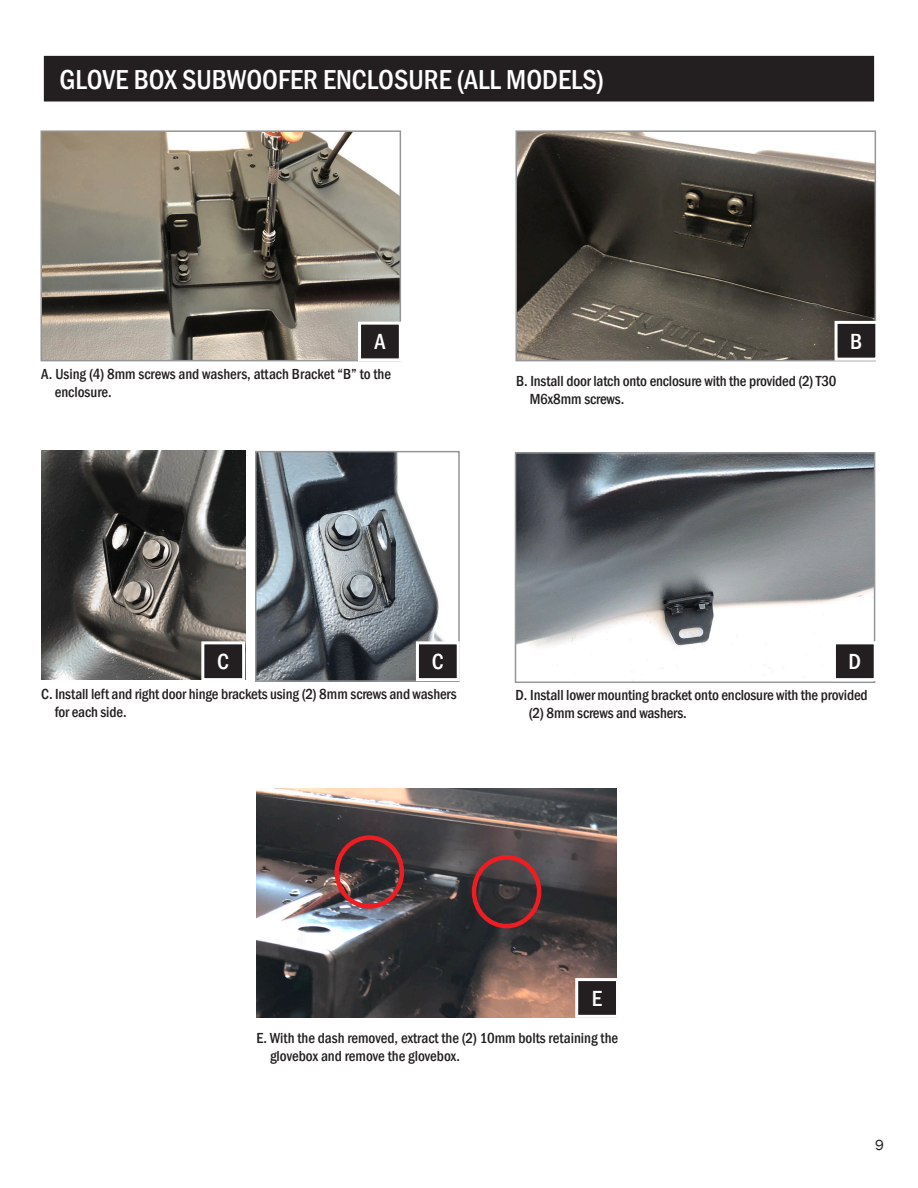
<style>
.page{position:relative;width:918px;height:1188px;background:#fff}
.page>*{position:absolute;margin:0;border:0;box-sizing:border-box;transform-origin:0 0}
.t1{font:500 condensed 28.2px "Franklin Gothic";color:#fff}
.t2{font:500 condensed 22.5px "Franklin Gothic";color:#fff}
.t3{font:500 condensed 15px/18px "Franklin Gothic";letter-spacing:-.01em;color:#231f20}
.t4{font:15px "Franklin Gothic";color:#231f20}
</style>
<div class="page">
<img style="left:518px;top:133px;width:355px;height:225px">
<div style="left:515px;top:130px;width:361px;height:231px;border:2px solid #939598"></div>
<svg style="left:833px;top:319px;width:43px;height:43px;background:#565353"></svg>
<img style="left:43px;top:133px;width:355px;height:225px">
<div style="left:40px;top:130px;width:361px;height:231px;border:2px solid #939598"></div>
<img style="left:518px;top:455px;width:354px;height:214px">
<div style="left:515px;top:452px;width:360px;height:231px;border:2px solid #939598"></div>
<img style="left:41px;top:450px;width:204px;height:230px">
<img style="left:258px;top:454px;width:185px;height:225px">
<div style="left:255px;top:451px;width:205px;height:231px;border:2px solid #939598"></div>
<svg style="left:414px;top:640px;width:46px;height:42px"></svg>
<svg style="left:831px;top:640px;width:45px;height:43px"></svg>
<svg style="left:200px;top:640px;width:46px;height:40px;background:#595656"></svg>
<svg style="left:357px;top:320px;width:45px;height:42px"></svg>
<div style="left:43px;top:55px;width:832px;height:47px;background:#231f20"></div>
<img style="left:257px;top:788px;width:359px;height:230px">
<svg style="left:574px;top:977px;width:43px;height:41px"></svg>
<div style="left:472px;top:855px;width:69px;height:73px;border:4px solid #ee1d23;border-radius:50%"></div>
<div style="left:335px;top:835px;width:69px;height:74px;border:4px solid #ee1d23;border-radius:50%"></div>
<h1 class="t1" style="left:60px;top:61px;width:546px">GLOVE BOX SUBWOOFER ENCLOSURE (ALL MODELS)</h1>
<h2 class="t2" style="left:374px;top:327px;width:13px">A</h2>
<p class="t3" style="left:55px;top:364px;width:338px;text-indent:-14px">A. Using (4) 8mm screws and washers, attach Bracket “B” to the enclosure.</p>
<p class="t3" style="left:530px;top:372px;width:308px;text-indent:-14px">B. Install door latch onto enclosure with the provided (2) T30<br>M6x8mm screws.</p>
<h2 class="t2" style="left:850px;top:326px;width:14px">B</h2>
<h2 class="t2" style="left:217px;top:647px;width:13px">C</h2>
<h2 class="t2" style="left:432px;top:647px;width:13px">C</h2>
<h2 class="t2" style="left:849px;top:647px;width:14px">D</h2>
<p class="t3" style="left:55px;top:685px;width:404px;text-indent:-14px">C. Install left and right door hinge brackets using (2) 8mm screws and washers for each side.</p>
<p class="t3" style="left:529px;top:686px;width:340px;text-indent:-13px">D. Install lower mounting bracket onto enclosure with the provided (2) 8mm screws and washers.</p>
<h2 class="t2" style="left:592px;top:984px;width:12px">E</h2>
<p class="t3" style="left:270px;top:1029px;width:350px;text-indent:-14px">E. With the dash removed, extract the (2) 10mm bolts retaining the glovebox and remove the glovebox.</p>
<p class="t4" style="left:875px;top:1136px;width:10px">9</p>
</div>
